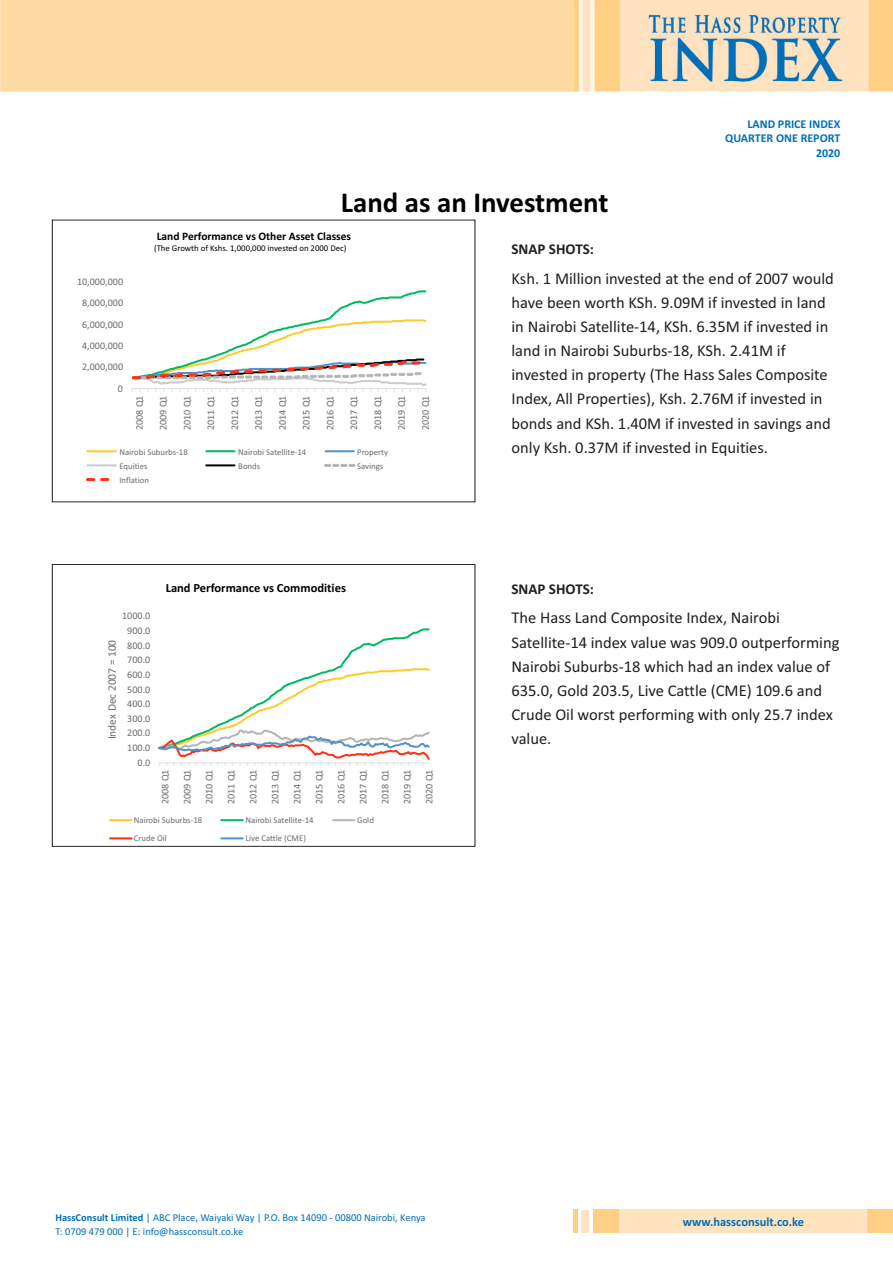
<style>
.page{position:relative;width:893px;height:1263px;background:#fff}
.page>*{position:absolute;margin:0;border:0;box-sizing:border-box;transform-origin:0 0}
.t1{font:700 28.8px "Calibri";color:#000}
.t2{font:16.5px/24.2px "Calibri";color:#231f20}
.t3{font:700 15px "Calibri";color:#231f20}
.t4{font:700 12.75px "Calibri";color:#006fba}
.t5{font:700 12.6px "Calibri";color:#000}
.t6{font:700 12px/14.7px "Calibri";color:#006fba;text-align:right}
.t7{font:700 11.4px "Calibri";color:#000}
.t8{font:11.4px "Calibri";color:#6b6b6b}
.t9{font:10.5px/14.1px "Calibri";color:#006fba}
.t10{font:10.05px/22px "Calibri";color:#6b6b6b;text-align:justify}
.t11{font:8.7px "Calibri";color:#6b6b6b}
.t12{font:8.7px "Calibri";color:#000}
.s1{font-weight:700}
</style>
<div class="page">
<div style="left:593px;top:1210px;width:263px;height:23px;background:#ffcf85"></div>
<div style="left:619px;top:1210px;width:249px;height:23px;background:#ffe4c1"></div>
<div style="left:868px;top:1210px;width:25px;height:23px;background:#ffcf85"></div>
<div style="left:582px;top:1210px;width:7px;height:23px;background:#ffe4c1"></div>
<hr style="left:573px;top:1210px;width:4px;height:23px;background:#ffcf85">
<img style="left:0;top:0;width:893px;height:91px">
<div style="left:52px;top:564px;width:423px;height:283px;border:1px solid #231f20"></div>
<svg style="left:158px;top:628px;width:272px;height:138px"></svg>
<hr style="left:110px;top:819px;width:22px;height:2px;background:#ffcb2a">
<hr style="left:221px;top:819px;width:22px;height:2px;background:#00ba65">
<hr style="left:333px;top:819px;width:22px;height:2px;background:#b5b5b5">
<hr style="left:110px;top:837px;width:22px;height:2px;background:#ff3016">
<hr style="left:221px;top:837px;width:22px;height:2px;background:#5394c7">
<svg style="left:131px;top:290px;width:296px;height:102px"></svg>
<hr style="left:88px;top:450px;width:28px;height:2px;background:#ffcb2a">
<hr style="left:206px;top:450px;width:29px;height:2px;background:#00ba65">
<hr style="left:326px;top:450px;width:28px;height:2px;background:#5394c7">
<hr style="left:88px;top:464px;width:28px;height:2px;background:#cacaca">
<hr style="left:206px;top:464px;width:29px;height:2px;background:#000">
<svg style="left:324px;top:464px;width:31px;height:3px"></svg>
<svg style="left:86px;top:478px;width:9px;height:3px"></svg>
<svg style="left:101px;top:478px;width:8px;height:3px"></svg>
<p class="t6" style="left:725px;top:117px;width:117px">LAND PRICE INDEX<br>QUARTER ONE REPORT<br>2020</p>
<h1 class="t1" style="left:341px;top:190px;width:269px">Land as an Investment</h1>
<p class="t3" style="left:511px;top:243px;width:84px">SNAP SHOTS:</p>
<p class="t2" style="left:511px;top:267px;width:324px">Ksh. 1 Million invested at the end of 2007 would have been worth KSh. 9.09M if invested in land in Nairobi Satellite-14, KSh. 6.35M if invested in land in Nairobi Suburbs-18, KSh. 2.41M if invested in property (The Hass Sales Composite Index, All Properties), Ksh. 2.76M if invested in bonds and KSh. 1.40M if invested in savings and only Ksh. 0.37M if invested in Equities.</p>
<p class="t7" style="left:157px;top:231px;width:196px">Land Performance vs Other Asset Classes</p>
<p class="t12" style="left:154px;top:245px;width:194px">(The Growth of Kshs. 1,000,000 invested on 2000 Dec)</p>
<p class="t10" style="left:77px;top:271px;width:48px">10,000,000</p>
<p class="t10" style="left:82px;top:293px;width:42px">8,000,000</p>
<p class="t10" style="left:82px;top:314px;width:42px">6,000,000</p>
<p class="t10" style="left:82px;top:335px;width:42px">4,000,000</p>
<p class="t10" style="left:82px;top:357px;width:42px">2,000,000</p>
<p class="t10" style="left:118px;top:378px;width:7px">0</p>
<p class="t10" style="left:129px;top:430px;width:36px;rotate:-90deg">2008 Q1</p>
<p class="t10" style="left:153px;top:430px;width:36px;rotate:-90deg">2009 Q1</p>
<p class="t10" style="left:177px;top:430px;width:36px;rotate:-90deg">2010 Q1</p>
<p class="t10" style="left:201px;top:430px;width:36px;rotate:-90deg">2011 Q1</p>
<p class="t10" style="left:224px;top:430px;width:36px;rotate:-90deg">2012 Q1</p>
<p class="t10" style="left:248px;top:430px;width:36px;rotate:-90deg">2013 Q1</p>
<p class="t10" style="left:272px;top:430px;width:36px;rotate:-90deg">2014 Q1</p>
<p class="t10" style="left:296px;top:430px;width:36px;rotate:-90deg">2015 Q1</p>
<p class="t10" style="left:320px;top:430px;width:36px;rotate:-90deg">2016 Q1</p>
<p class="t10" style="left:344px;top:430px;width:36px;rotate:-90deg">2017 Q1</p>
<p class="t10" style="left:367px;top:430px;width:36px;rotate:-90deg">2018 Q1</p>
<p class="t10" style="left:391px;top:430px;width:36px;rotate:-90deg">2019 Q1</p>
<p class="t10" style="left:415px;top:430px;width:36px;rotate:-90deg">2020 Q1</p>
<p class="t11" style="left:119px;top:448px;width:70px">Nairobi Suburbs-18</p>
<p class="t11" style="left:238px;top:448px;width:70px">Nairobi Satellite-14</p>
<p class="t11" style="left:357px;top:448px;width:32px">Property</p>
<p class="t11" style="left:119px;top:462px;width:30px">Equities</p>
<p class="t11" style="left:238px;top:462px;width:24px">Bonds</p>
<p class="t11" style="left:357px;top:462px;width:28px">Savings</p>
<p class="t11" style="left:119px;top:476px;width:31px">Inflation</p>
<p class="t10" style="left:122px;top:606px;width:30px">1000.0</p>
<p class="t8" style="left:107px;top:739px;width:101px;rotate:-90deg">Index Dec 2007 = 100</p>
<p class="t10" style="left:127px;top:620px;width:25px">900.0</p>
<p class="t10" style="left:127px;top:635px;width:25px">800.0</p>
<p class="t10" style="left:127px;top:650px;width:25px">700.0</p>
<p class="t10" style="left:127px;top:664px;width:25px">600.0</p>
<p class="t10" style="left:127px;top:679px;width:25px">500.0</p>
<p class="t10" style="left:127px;top:694px;width:25px">400.0</p>
<p class="t10" style="left:127px;top:708px;width:25px">300.0</p>
<p class="t10" style="left:127px;top:723px;width:25px">200.0</p>
<p class="t10" style="left:127px;top:737px;width:25px">100.0</p>
<p class="t10" style="left:138px;top:752px;width:14px">0.0</p>
<p class="t5" style="left:166px;top:583px;width:182px">Land Performance vs Commodities</p>
<p class="t10" style="left:155px;top:804px;width:36px;rotate:-90deg">2008 Q1<br>2009 Q1<br>2010 Q1<br>2011 Q1<br>2012 Q1<br>2013 Q1<br>2014 Q1<br>2015 Q1<br>2016 Q1<br>2017 Q1<br>2018 Q1<br>2019 Q1<br>2020 Q1</p>
<p class="t11" style="left:134px;top:816px;width:70px">Nairobi Suburbs-18</p>
<p class="t11" style="left:245px;top:816px;width:70px">Nairobi Satellite-14</p>
<p class="t11" style="left:357px;top:816px;width:18px">Gold</p>
<p class="t11" style="left:134px;top:835px;width:35px">Crude Oil</p>
<p class="t11" style="left:245px;top:835px;width:62px">Live Cattle (CME)</p>
<p class="t3" style="left:511px;top:583px;width:84px">SNAP SHOTS:</p>
<p class="t2" style="left:511px;top:607px;width:329px">The Hass Land Composite Index, Nairobi Satellite-14 index value was 909.0 outperforming Nairobi Suburbs-18 which had an index value of 635.0, Gold 203.5, Live Cattle (CME) 109.6 and Crude Oil worst performing with only 25.7 index value.</p>
<p class="t9" style="left:55px;top:1211px;width:372px"><span class="s1">HassConsult Limited</span> | ABC Place, Waiyaki Way | P.O. Box 14090 - 00800 Nairobi, Kenya<br>T: 0709 479 000 | E: info@hassconsult.co.ke</p>
<p class="t4" style="left:683px;top:1216px;width:123px">www.hassconsult.co.ke</p>
</div>
